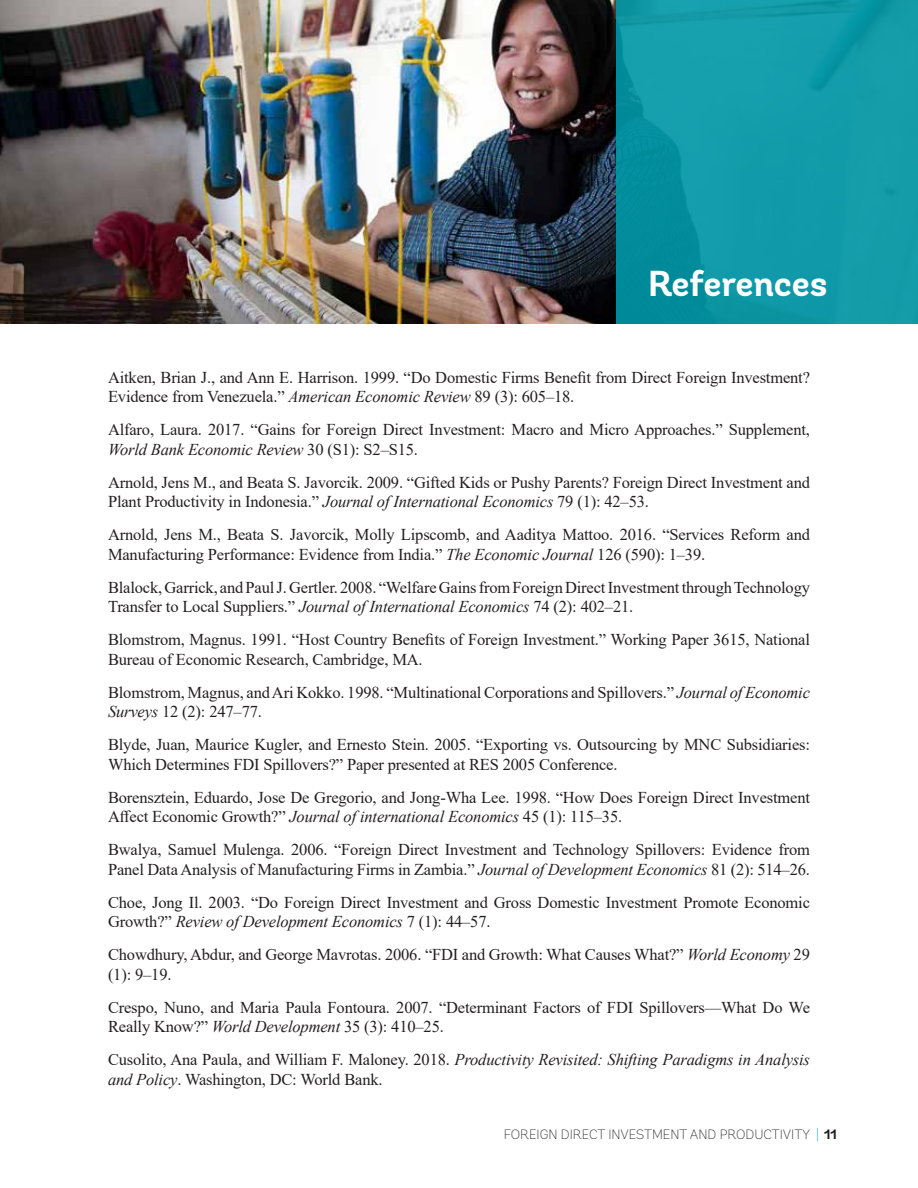
<style>
.page{position:relative;width:918px;height:1188px;background:#fff}
.page>*{position:absolute;margin:0;border:0;box-sizing:border-box;transform-origin:0 0}
.t1{font:700 36px "Andes";letter-spacing:-.005em;color:#fff}
.t2{font:16.5px/19.5px "Times New Roman";letter-spacing:-.01em;color:#231f20}
.t3{font:200 13.5px "Andes";color:#231f20}
.s1{font-style:italic}
.s2{color:#0099a9}
.s3{font-weight:700}
</style>
<div class="page">
<img style="left:0;top:0;width:616px;height:324px">
<div style="left:616px;top:0;width:302px;height:324px;background:linear-gradient(to right,#0a94a3,#169eac)"></div>
<h1 class="t1" style="left:648px;top:261px;width:181px">References</h1>
<p class="t2" style="left:108px;top:367px;width:704px">Aitken, Brian J., and Ann E. Harrison. 1999. “Do Domestic Firms Benefit from Direct Foreign Investment?<br>Evidence from Venezuela.” <span class="s1">American Economic Review</span> 89 (3): 605–18.</p>
<p class="t2" style="left:108px;top:420px;width:704px">Alfaro, Laura. 2017. “Gains for Foreign Direct Investment: Macro and Micro Approaches.” Supplement,<br><span class="s1">World Bank Economic Review</span> 30 (S1): S2–S15.</p>
<p class="t2" style="left:108px;top:472px;width:704px">Arnold, Jens M., and Beata S. Javorcik. 2009. “Gifted Kids or Pushy Parents? Foreign Direct Investment and<br>Plant Productivity in Indonesia.” <span class="s1">Journal of International Economics</span> 79 (1): 42–53.</p>
<p class="t2" style="left:108px;top:525px;width:704px">Arnold, Jens M., Beata S. Javorcik, Molly Lipscomb, and Aaditya Mattoo. 2016. “Services Reform and<br>Manufacturing Performance: Evidence from India.” <span class="s1">The Economic Journal</span> 126 (590): 1–39.</p>
<p class="t2" style="left:108px;top:577px;width:704px">Blalock, Garrick, and Paul J. Gertler. 2008. “Welfare Gains from Foreign Direct Investment through Technology<br>Transfer to Local Suppliers.” <span class="s1">Journal of International Economics</span> 74 (2): 402–21.</p>
<p class="t2" style="left:108px;top:630px;width:704px">Blomstrom, Magnus. 1991. “Host Country Benefits of Foreign Investment.” Working Paper 3615, National<br>Bureau of Economic Research, Cambridge, MA.</p>
<p class="t2" style="left:108px;top:682px;width:704px">Blomstrom, Magnus, and Ari Kokko. 1998. “Multinational Corporations and Spillovers.” <span class="s1">Journal of Economic<br>Surveys</span> 12 (2): 247–77.</p>
<p class="t2" style="left:108px;top:735px;width:704px">Blyde, Juan, Maurice Kugler, and Ernesto Stein. 2005. “Exporting vs. Outsourcing by MNC Subsidiaries:<br>Which Determines FDI Spillovers?” Paper presented at RES 2005 Conference.</p>
<p class="t2" style="left:108px;top:787px;width:704px">Borensztein, Eduardo, Jose De Gregorio, and Jong-Wha Lee. 1998. “How Does Foreign Direct Investment<br>Affect Economic Growth?” <span class="s1">Journal of international Economics</span> 45 (1): 115–35.</p>
<p class="t2" style="left:108px;top:840px;width:704px">Bwalya, Samuel Mulenga. 2006. “Foreign Direct Investment and Technology Spillovers: Evidence from<br>Panel Data Analysis of Manufacturing Firms in Zambia.” <span class="s1">Journal of Development Economics</span> 81 (2): 514–26.</p>
<p class="t2" style="left:108px;top:892px;width:704px">Choe, Jong Il. 2003. “Do Foreign Direct Investment and Gross Domestic Investment Promote Economic<br>Growth?” <span class="s1">Review of Development Economics</span> 7 (1): 44–57.</p>
<p class="t2" style="left:108px;top:945px;width:703px">Chowdhury, Abdur, and George Mavrotas. 2006. “FDI and Growth: What Causes What?” <span class="s1">World Economy</span> 29 (1): 9–19.</p>
<p class="t2" style="left:108px;top:997px;width:704px">Crespo, Nuno, and Maria Paula Fontoura. 2007. “Determinant Factors of FDI Spillovers—What Do We<br>Really Know?” <span class="s1">World Development</span> 35 (3): 410–25.</p>
<p class="t2" style="left:108px;top:1050px;width:704px">Cusolito, Ana Paula, and William F. Maloney. 2018. <span class="s1">Productivity Revisited: Shifting Paradigms in Analysis and Policy</span>. Washington, DC: World Bank.</p>
<p class="t3" style="left:504px;top:1126px;width:334px">FOREIGN DIRECT INVESTMENT AND PRODUCTIVITY <span class="s2">|</span> <span class="s3">11</span></p>
</div>
